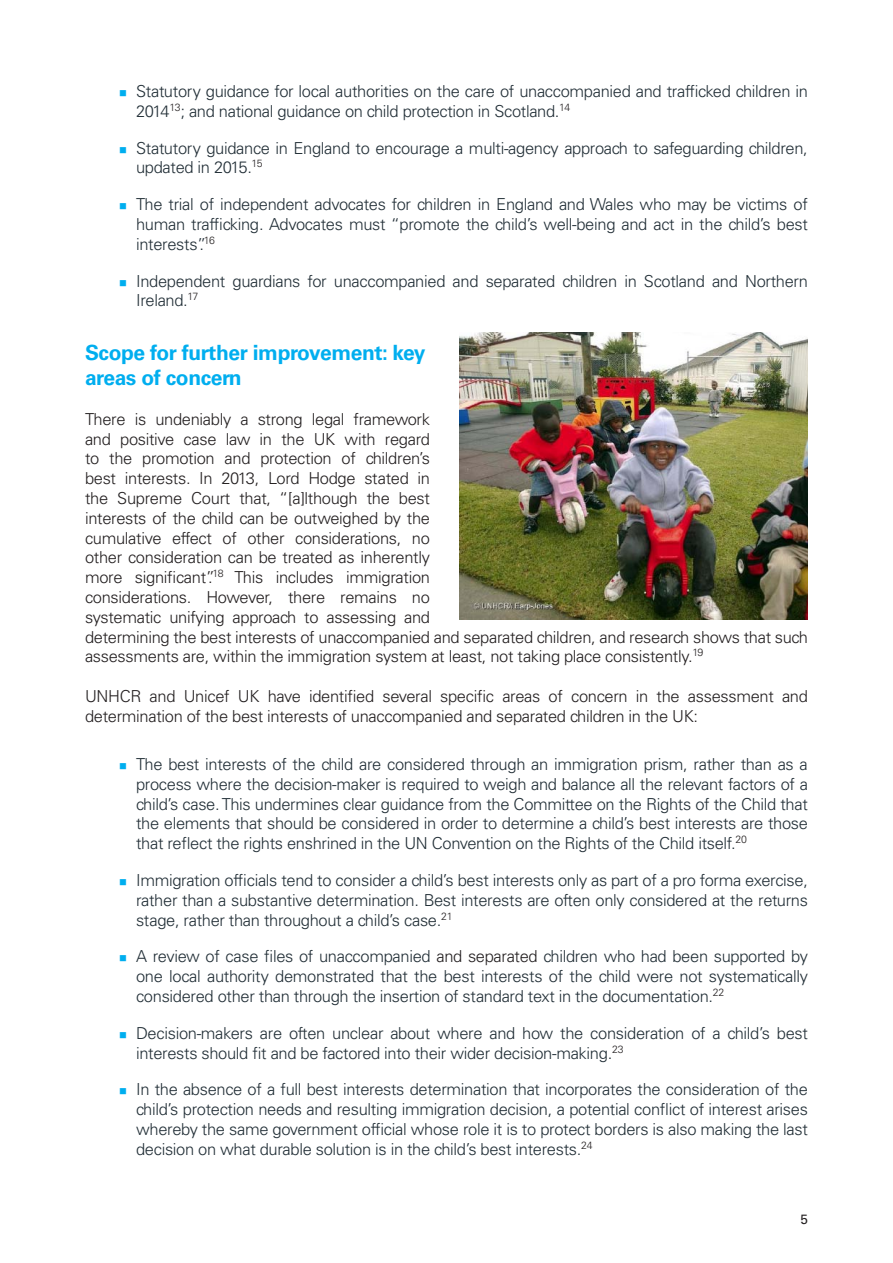
<style>
.page{position:relative;width:893px;height:1263px;background:#fff}
.page>*{position:absolute;margin:0;border:0;box-sizing:border-box;transform-origin:0 0}
.Sub_Heading{font:700 21px/25.2px "Univers LT Std";letter-spacing:-.02em;color:#00aeef}
.t1{font:300 16.5px/19.8px "Univers LT Std";letter-spacing:-.02em;color:#212e36;text-align:justify}
.t2{font:300 16.5px/19.8px "Univers LT Std";letter-spacing:-.02em;color:#231f20}
.Page_Number{font:13.5px "Univers LT Std";color:#231f20}
.s1{color:#231f20}
</style>
<div class="page">
<img style="left:460px;top:332px;width:348px;height:288px">
<p class="t1" style="left:136px;top:81px;width:673px">Statutory guidance for local authorities on the care of unaccompanied and trafficked children in<br>2014<sup>13</sup>; and national guidance on child protection in Scotland.<sup>14</sup></p>
<p class="t1" style="left:136px;top:138px;width:673px">Statutory guidance in England to encourage a multi-agency approach to safeguarding children, updated in 2015.<sup>15</sup></p>
<p class="t1" style="left:136px;top:194px;width:673px">The trial of independent advocates for children in England and Wales who may be victims of human trafficking. Advocates must “promote the child’s well-being and act in the child’s best interests”.<sup>16</sup></p>
<p class="t1" style="left:136px;top:271px;width:673px">Independent guardians for unaccompanied and separated children in Scotland and Northern<br>Ireland.<sup>17</sup></p>
<p class="Sub_Heading" style="left:85px;top:340px;width:342px">Scope for further improvement: key areas of concern</p>
<p class="t2" style="left:85px;top:409px;width:724px">There is undeniably a strong legal framework<br>and positive case law in the UK with regard<br>to the promotion and protection of children’s<br>best interests. In 2013, Lord Hodge stated in<br>the Supreme Court that, “[a]lthough the best<br>interests of the child can be outweighed by the<br>cumulative effect of other considerations, no<br>other consideration can be treated as inherently<br>more significant”.<sup>18</sup> This includes immigration<br>considerations. However, there remains no<br>systematic unifying approach to assessing and<br>determining the best interests of unaccompanied and separated children, and research shows that such assessments are, within the immigration system at least, not taking place consistently.<sup>19</sup></p>
<p class="t2" style="left:85px;top:686px;width:724px">UNHCR and Unicef UK have identified several specific areas of concern in the assessment and determination of the best interests of unaccompanied and separated children in the UK:</p>
<p class="t1" style="left:136px;top:754px;width:673px">The best interests of the child are considered through an immigration prism, rather than as a process where the decision-maker is required to weigh and balance all the relevant factors of a child’s case. This undermines clear guidance from the Committee on the Rights of the Child that the elements that should be considered in order to determine a child’s best interests are those that reflect the rights enshrined in the UN Convention on the Rights of the Child itself.<sup>20</sup></p>
<p class="t1" style="left:136px;top:870px;width:673px">Immigration officials tend to consider a child’s best interests only as part of a pro forma exercise, rather than a substantive determination. Best interests are often only considered at the returns stage, rather than throughout a child’s case.<sup>21</sup></p>
<p class="t1" style="left:136px;top:947px;width:673px">A review of case files of unaccompanied <span class="s1">and separated</span> children who had been supported by one local authority demonstrated that the best interests of the child were not systematically considered other than through the insertion of standard text in the documentation.<sup>22</sup></p>
<p class="t1" style="left:136px;top:1023px;width:673px">Decision-makers are often unclear about where and how the consideration of a child’s best interests should fit and be factored into their wider decision-making.<sup>23</sup></p>
<p class="t1" style="left:136px;top:1080px;width:673px">In the absence of a full best interests determination that incorporates the consideration of the child’s protection needs and resulting immigration decision, a potential conflict of interest arises whereby the same government official whose role it is to protect borders is also making the last decision on what durable solution is in the child’s best interests.<sup>24</sup></p>
<p class="Page_Number" style="left:800px;top:1211px;width:9px">5</p>
</div>
